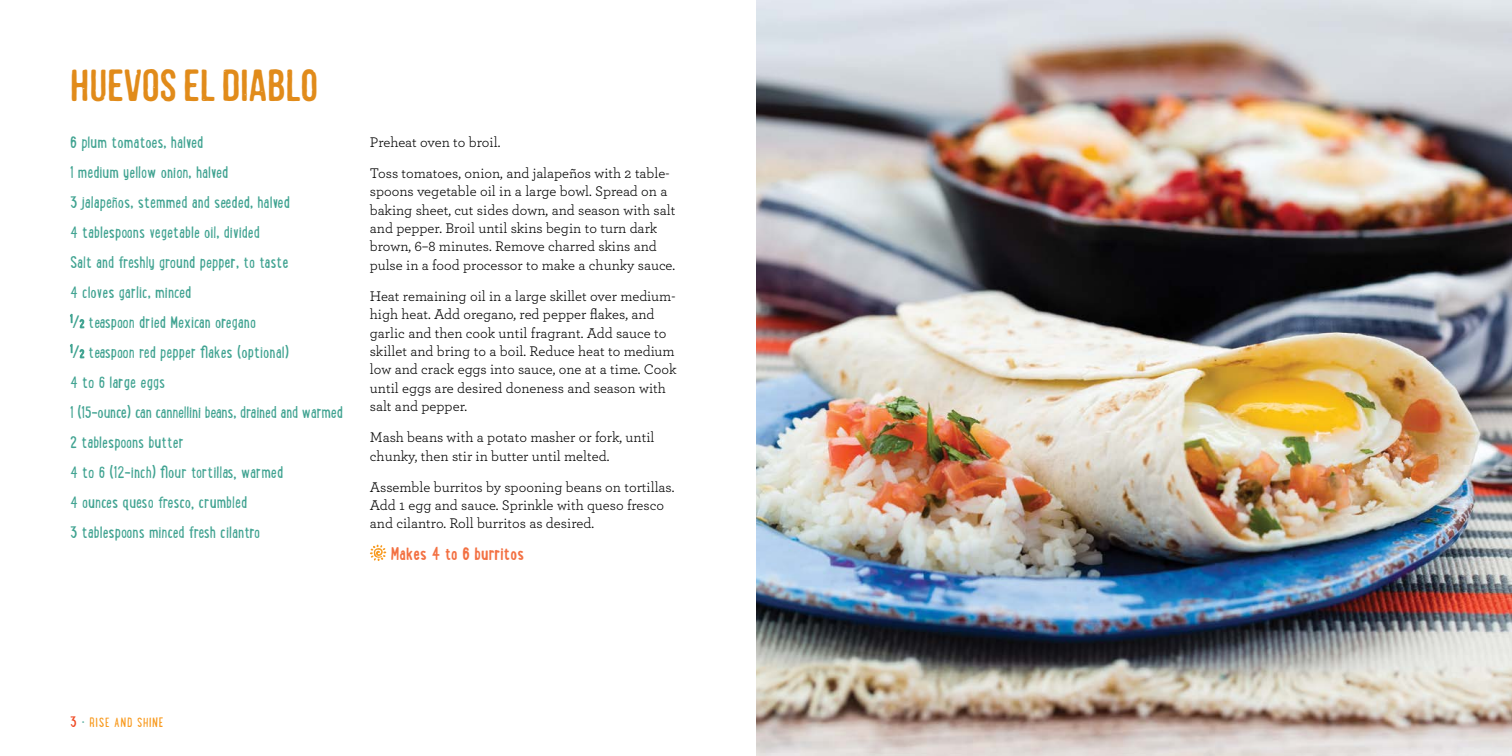
<style>
.page{position:relative;width:1512px;height:756px;background:#fff}
.page>*{position:absolute;margin:0;border:0;box-sizing:border-box;transform-origin:0 0}
.t1{font:45px "Mocha Mattari";color:#e18b1a}
.t2{font:700 18px "Lunch Box";color:#f37143}
.t3{font:16.5px/30px "Lunch Box";color:#40a391}
.t4{font:14.7px/18.3px "Archer";color:#000}
.t5{font:13.2px "Lunch Box";letter-spacing:.05em;color:#f8991d}
.s1{font-weight:700;font-size:23.7px}
.s2{font-size:17.7px}
.s3{font-size:11.55px}
.s4{font-size:15px;color:#ef4923}
.s5{font-size:13.5px;color:#40a391}
</style>
<div class="page">
<img style="left:756px;top:0;width:756px;height:756px">
<svg style="left:370px;top:544px;width:16px;height:17px"></svg>
<svg style="left:70px;top:314px;width:2px;height:9px"></svg>
<svg style="left:80px;top:319px;width:4px;height:9px"></svg>
<svg style="left:70px;top:344px;width:2px;height:9px"></svg>
<svg style="left:80px;top:349px;width:4px;height:9px"></svg>
<h1 class="t1" style="left:70px;top:60px;width:250px">HUEVOS EL DIABLO</h1>
<p class="t3" style="left:70px;top:126px;width:274px">6 plum tomatoes<span class="s1">,</span> halved<br>1 medium yellow onion<span class="s1">,</span> halved<br>3 jalapeños<span class="s1">,</span> stemmed and seeded<span class="s1">,</span> halved<br>4 tablespoons vegetable oil<span class="s1">,</span> divided<br>Salt and freshly ground pepper<span class="s1">,</span> to taste<br>4 cloves garlic<span class="s1">,</span> minced<br><sup>1</sup><span class="s2">⁄</span><span class="s3">2</span> teaspoon dried Mexican oregano<br><sup>1</sup><span class="s2">⁄</span><span class="s3">2</span> teaspoon red pepper flakes (optional)<br>4 to 6 large eggs<br>1 (15-ounce) can cannellini beans<span class="s1">,</span> drained and warmed 2 tablespoons butter<br>4 to 6 (12-inch) flour tortillas<span class="s1">,</span> warmed<br>4 ounces queso fresco<span class="s1">,</span> crumbled<br>3 tablespoons minced fresh cilantro</p>
<p class="t4" style="left:370px;top:126px;width:301px;line-height:31.2px">Preheat oven to broil.<br>Toss tomatoes, onion, and jalapeños with 2 table-</p>
<p class="t4" style="left:370px;top:182px;width:307px">spoons vegetable oil in a large bowl. Spread on a baking sheet, cut sides down, and season with salt and pepper. Broil until skins begin to turn dark brown, 6–8 minutes. Remove charred skins and pulse in a food processor to make a chunky sauce.</p>
<p class="t4" style="left:370px;top:286px;width:308px">Heat remaining oil in a large skillet over medium&shy;high heat. Add oregano, red pepper flakes, and garlic and then cook until fragrant. Add sauce to skillet and bring to a boil. Reduce heat to medium low and crack eggs into sauce, one at a time. Cook until eggs are desired doneness and season with salt and pepper.</p>
<p class="t4" style="left:370px;top:428px;width:286px">Mash beans with a potato masher or fork, until chunky, then stir in butter until melted.</p>
<p class="t4" style="left:370px;top:477px;width:306px">Assemble burritos by spooning beans on tortillas.<br>Add 1 egg and sauce. Sprinkle with queso fresco and cilantro. Roll burritos as desired.</p>
<p class="t2" style="left:391px;top:540px;width:135px">Makes 4 to 6 burritos</p>
<p class="t5" style="left:70px;top:712px;width:95px"><span class="s4">3</span> <span class="s5">•</span> RISE AND SHINE</p>
</div>
